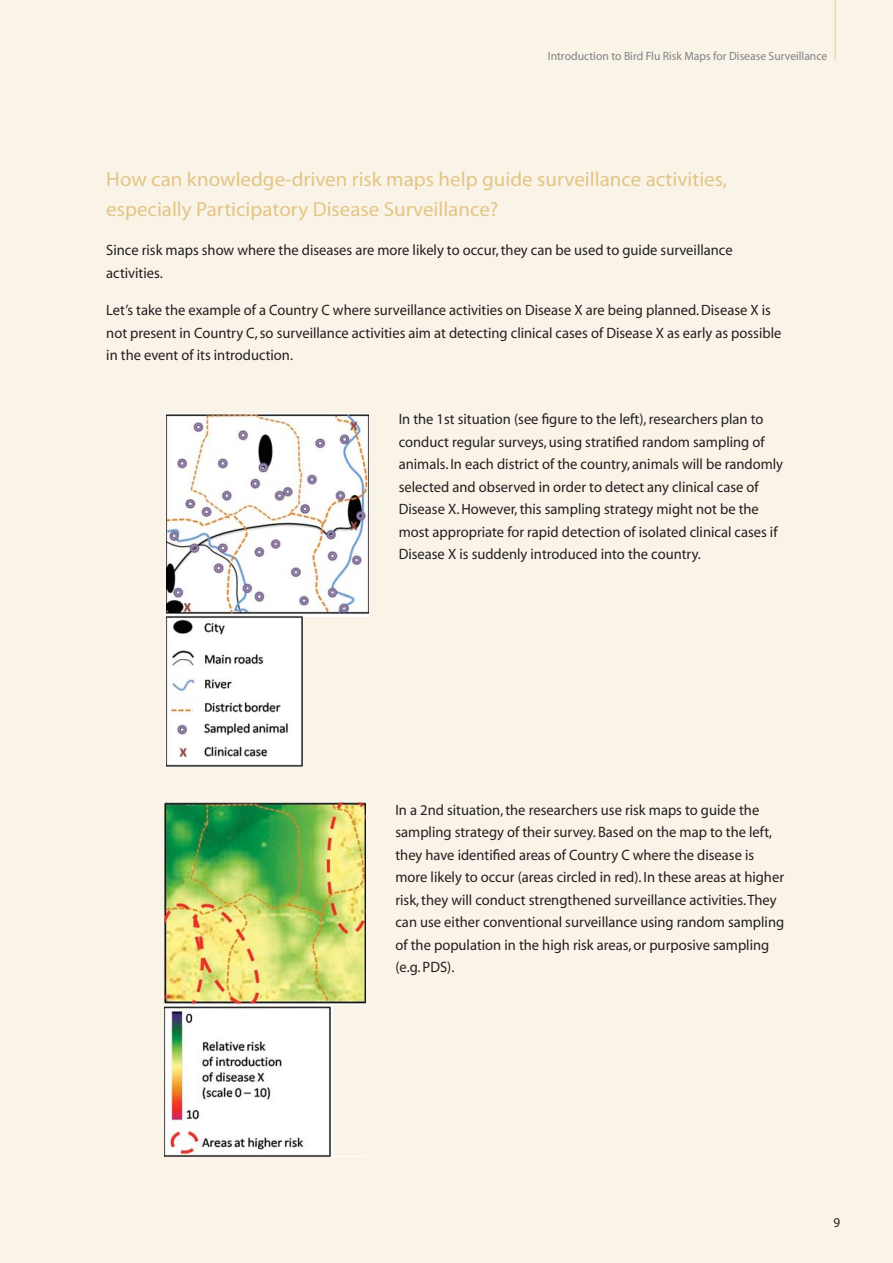
<style>
.page{position:relative;width:893px;height:1263px;background:#faf3e8}
.page>*{position:absolute;margin:0;border:0;box-sizing:border-box;transform-origin:0 0}
.t1{font:20.4px/30px "Myriad";color:#e3c686}
.t2{font:15px/22.5px "Myriad";color:#231f20}
.t3{font:13.5px "Myriad";color:#231f20}
.t4{font:12px "Myriad";color:#808285}
</style>
<div class="page">
<hr style="left:834px;top:0;width:2px;height:60px;background:#edd7aa">
<img style="left:166px;top:413px;width:203px;height:353px">
<div style="left:304px;top:617px;width:87px;height:154px;background:#faf3e8"></div>
<img style="left:164px;top:803px;width:202px;height:354px">
<div style="left:333px;top:1005px;width:48px;height:151px;background:#faf3e8"></div>
<p class="t4" style="left:548px;top:52px;width:281px">Introduction to Bird Flu Risk Maps for Disease Surveillance</p>
<h1 class="t1" style="left:106px;top:166px;width:622px">How can knowledge-driven risk maps help guide surveillance activities, especially Participatory Disease Surveillance?</h1>
<p class="t2" style="left:106px;top:240px;width:628px">Since risk maps show where the diseases are more likely to occur, they can be used to guide surveillance activities.</p>
<p class="t2" style="left:106px;top:300px;width:677px">Let’s take the example of a Country C where surveillance activities on Disease X are being planned. Disease X is not present in Country C, so surveillance activities aim at detecting clinical cases of Disease X as early as possible in the event of its introduction.</p>
<p class="t2" style="left:399px;top:409px;width:386px">In the 1st situation (see figure to the left), researchers plan to conduct regular surveys, using stratified random sampling of animals. In each district of the country, animals will be randomly selected and observed in order to detect any clinical case of Disease X. However, this sampling strategy might not be the most appropriate for rapid detection of isolated clinical cases if Disease X is suddenly introduced into the country.</p>
<p class="t2" style="left:395px;top:800px;width:390px">In a 2nd situation, the researchers use risk maps to guide the sampling strategy of their survey. Based on the map to the left, they have identified areas of Country C where the disease is more likely to occur (areas circled in red). In these areas at higher risk, they will conduct strengthened surveillance activities. They can use either conventional surveillance using random sampling of the population in the high risk areas, or purposive sampling (e.g. PDS).</p>
<p class="t3" style="left:834px;top:1217px;width:8px">9</p>
</div>
